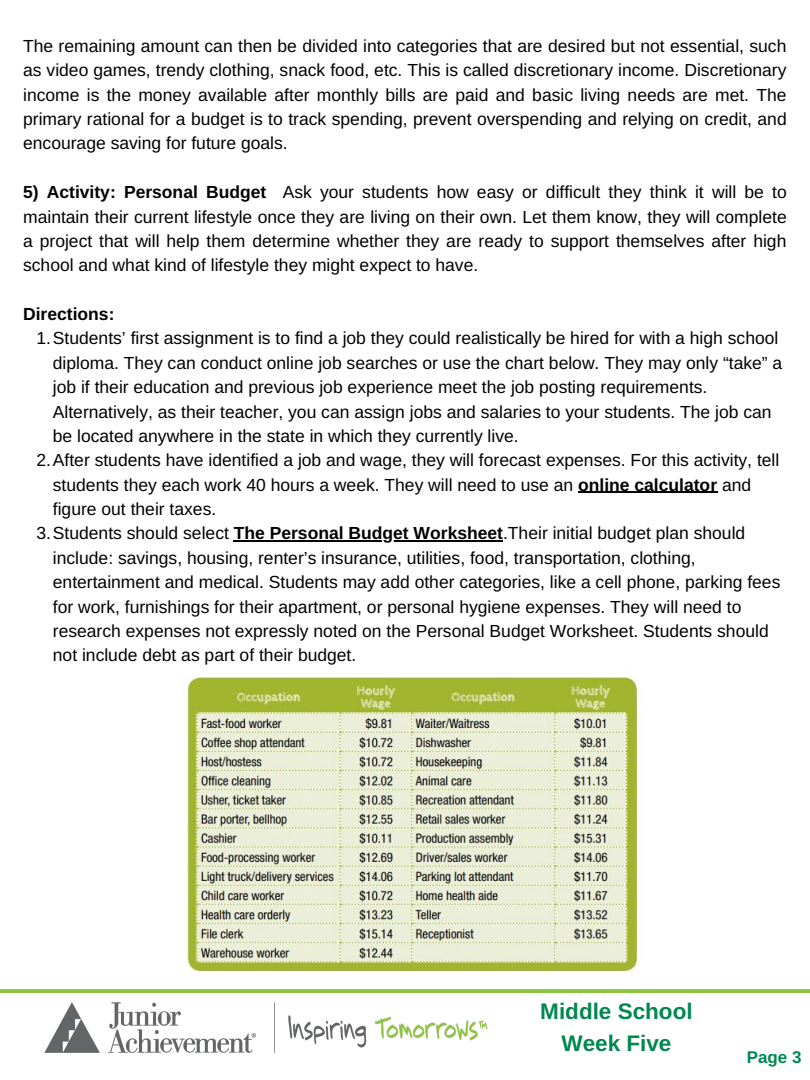
<style>
.page{position:relative;width:810px;height:1080px;background:#fff}
.page>*{position:absolute;margin:0;border:0;box-sizing:border-box;transform-origin:0 0}
.t1{font:700 22.5px/31.4px "Arimo";color:#008751;text-align:center}
.t2{font:17.5px/24.4px "Arimo";color:#000;text-align:justify}
.t3{font:700 17.5px "Arimo";color:#000}
.t4{font:700 16.94px "Arimo";color:#008751}
.s1{font-weight:700}
</style>
<div class="page">
<hr style="left:578px;top:492px;width:139px;height:1px;background:#000">
<hr style="left:234px;top:540px;width:269px;height:2px;background:#000">
<img style="left:44px;top:1002px;width:444px;height:51px">
<svg style="left:0;top:989px;width:810px;height:4px;background:#8ec742"></svg>
<img style="left:181px;top:672px;width:457px;height:301px">
<p class="t2" style="left:23px;top:34px;width:765px">The remaining amount can then be divided into categories that are desired but not essential, such as video games, trendy clothing, snack food, etc. This is called discretionary income. Discretionary income is the money available after monthly bills are paid and basic living needs are met. The primary rational for a budget is to track spending, prevent overspending and relying on credit, and encourage saving for future goals.</p>
<p class="t2" style="left:23px;top:180px;width:765px"><span class="s1">5) Activity: Personal Budget</span> Ask your students how easy or difficult they think it will be to maintain their current lifestyle once they are living on their own. Let them know, they will complete a project that will help them determine whether they are ready to support themselves after high school and what kind of lifestyle they might expect to have.</p>
<p class="t3" style="left:23px;top:304px;width:93px">Directions:</p>
<p class="t2" style="left:37px;top:326px;width:743px">1.Students’ first assignment is to find a job they could realistically be hired for with a high school</p>
<p class="t2" style="left:53px;top:351px;width:731px">diploma. They can conduct online job searches or use the chart below. They may only “take” a</p>
<p class="t2" style="left:53px;top:375px;width:656px">job if their education and previous job experience meet the job posting requirements.</p>
<p class="t2" style="left:53px;top:399px;width:720px">Alternatively, as their teacher, you can assign jobs and salaries to your students. The job can</p>
<p class="t2" style="left:53px;top:424px;width:467px">be located anywhere in the state in which they currently live.</p>
<p class="t2" style="left:37px;top:448px;width:744px">2.After students have identified a job and wage, they will forecast expenses. For this activity, tell</p>
<p class="t2" style="left:53px;top:472px;width:700px">students they each work 40 hours a week. They will need to use an <span class="s1">online calculator</span> and</p>
<p class="t2" style="left:53px;top:497px;width:165px">figure out their taxes.</p>
<p class="t2" style="left:37px;top:521px;width:710px">3.Students should select <span class="s1">The Personal Budget Worksheet</span>.Their initial budget plan should</p>
<p class="t2" style="left:53px;top:546px;width:644px">include: savings, housing, renter’s insurance, utilities, food, transportation, clothing,</p>
<p class="t2" style="left:53px;top:570px;width:729px">entertainment and medical. Students may add other categories, like a cell phone, parking fees</p>
<p class="t2" style="left:53px;top:594px;width:690px">for work, furnishings for their apartment, or personal hygiene expenses. They will need to</p>
<p class="t2" style="left:53px;top:619px;width:717px">research expenses not expressly noted on the Personal Budget Worksheet. Students should</p>
<p class="t2" style="left:53px;top:643px;width:305px">not include debt as part of their budget.</p>
<p class="t1" style="left:540px;top:996px;width:154px">Middle School<br>Week Five</p>
<p class="t4" style="left:747px;top:1048px;width:56px">Page 3</p>
</div>
